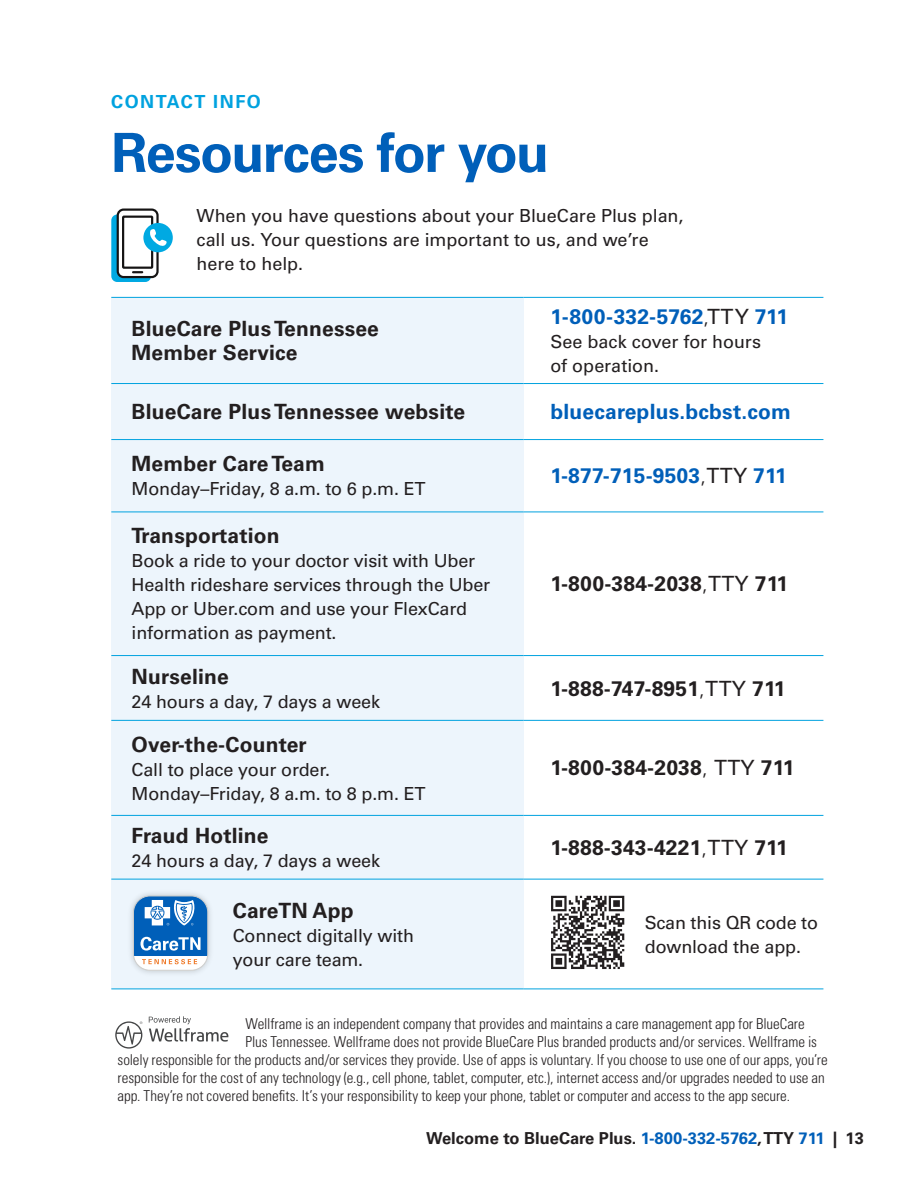
<style>
.page{position:relative;width:918px;height:1188px;background:#fff}
.page>*{position:absolute;margin:0;border:0;box-sizing:border-box;transform-origin:0 0}
.t1{font:700 54px "Univers LT Std";letter-spacing:-.03em;color:#005fb9}
.t2{font:700 21px/24.3px "Univers LT Std";letter-spacing:.01em;color:#231f20}
.t3{font:700 21px "Univers LT Std";letter-spacing:.01em;color:#005fb9}
.t4{font:18px/24px "Univers LT Std";letter-spacing:-.01em;color:#231f20}
.t5{font:700 18px "Univers LT Std";letter-spacing:.08em;color:#00a2df}
.t6{font:700 16.5px "Univers LT Std";color:#231f20}
.t7{font:300 condensed 15px "Univers LT Std";letter-spacing:-.005em;color:#231f20}
.s1{font-weight:300;color:#231f20}
.s2{font-weight:400;color:#231f20}
.s3{font-weight:300}
.s4{font-weight:400}
.s5{color:#005fb9}
</style>
<div class="page">
<div style="left:111px;top:215px;width:40px;height:67px;background:linear-gradient(to right,#00a7e1,#05abe3);border-radius:6px"></div>
<div style="left:118px;top:210px;width:40px;height:67px;background:#fff;border-radius:6px"></div>
<div style="left:117px;top:209px;width:42px;height:69px;border:2px solid #151414;border-radius:6px"></div>
<div style="left:122px;top:216px;width:31px;height:53px;border:2px solid #151414"></div>
<svg style="left:133px;top:271px;width:9px;height:2px"></svg>
<div style="left:143px;top:223px;width:30px;height:29px;background:#00a9e2;border-radius:50%"></div>
<svg style="left:150px;top:229px;width:17px;height:17px"></svg>
<div style="left:111px;top:297px;width:412px;height:87px;background:#edf5fc"></div>
<div style="left:111px;top:384px;width:412px;height:56px;background:#edf5fc"></div>
<div style="left:111px;top:440px;width:412px;height:72px;background:#edf5fc"></div>
<div style="left:111px;top:512px;width:412px;height:144px;background:#edf5fc"></div>
<div style="left:111px;top:656px;width:412px;height:64px;background:#edf5fc"></div>
<div style="left:111px;top:720px;width:412px;height:95px;background:#edf5fc"></div>
<div style="left:111px;top:815px;width:412px;height:64px;background:#edf5fc"></div>
<div style="left:111px;top:879px;width:412px;height:110px;background:#edf5fc"></div>
<hr style="left:111px;top:439px;width:412px;height:1px;background:#00a2df">
<hr style="left:111px;top:512px;width:412px;height:1px;background:#00a2df">
<hr style="left:111px;top:655px;width:412px;height:1px;background:#00a2df">
<hr style="left:111px;top:720px;width:412px;height:1px;background:#00a2df">
<hr style="left:111px;top:815px;width:412px;height:1px;background:#00a2df">
<hr style="left:111px;top:879px;width:412px;height:1px;background:#00a2df">
<hr style="left:111px;top:989px;width:412px;height:1px;background:#00a2df">
<hr style="left:111px;top:297px;width:412px;height:1px;background:#00a2df">
<hr style="left:523px;top:297px;width:300px;height:1px;background:#00a2df">
<hr style="left:111px;top:383px;width:412px;height:1px;background:#00a2df">
<hr style="left:523px;top:879px;width:300px;height:1px;background:#00a2df">
<hr style="left:523px;top:989px;width:300px;height:1px;background:#00a2df">
<hr style="left:523px;top:383px;width:300px;height:1px;background:#00a2df">
<hr style="left:523px;top:439px;width:300px;height:1px;background:#00a2df">
<hr style="left:523px;top:512px;width:300px;height:1px;background:#00a2df">
<hr style="left:523px;top:655px;width:300px;height:1px;background:#00a2df">
<hr style="left:523px;top:720px;width:300px;height:1px;background:#00a2df">
<hr style="left:523px;top:815px;width:300px;height:1px;background:#00a2df">
<svg style="left:551px;top:896px;width:73px;height:73px"></svg>
<img style="left:131px;top:893px;width:79px;height:80px">
<svg style="left:133px;top:896px;width:75px;height:74px;background:#679ccf"></svg>
<svg style="left:115px;top:1021px;width:27px;height:28px"></svg>
<svg style="left:149px;top:1016px;width:79px;height:26px"></svg>
<h2 class="t5" style="left:111px;top:91px;width:151px">CONTACT INFO</h2>
<h2 class="t1" style="left:111px;top:121px;width:439px">Resources for you</h2>
<p class="t4" style="left:196px;top:204px;width:488px">When you have questions about your BlueCare Plus plan, call us. Your questions are important to us, and we’re here to help.</p>
<p class="t2" style="left:132px;top:317px;width:249px">BlueCare Plus Tennessee<br>Member Service</p>
<p class="t3" style="left:550px;top:304px;width:239px">1-800-332-5762<span class="s1">,</span><span class="s2">TTY</span> 711</p>
<p class="t4" style="left:550px;top:330px;width:212px">See back cover for hours of operation.</p>
<p class="t2" style="left:132px;top:400px;width:335px">BlueCare Plus Tennessee website</p>
<p class="t3" style="left:550px;top:399px;width:242px">bluecareplus.bcbst.com</p>
<p class="t2" style="left:132px;top:452px;width:195px">Member Care Team</p>
<p class="t4" style="left:132px;top:477px;width:295px">Monday–Friday, 8 a.m. to 6 p.m. ET</p>
<p class="t3" style="left:550px;top:464px;width:238px">1-877-715-9503<span class="s1">,</span><span class="s2">TTY</span> 711</p>
<p class="t2" style="left:132px;top:524px;width:150px">Transportation</p>
<p class="t4" style="left:132px;top:549px;width:360px">Book a ride to your doctor visit with Uber Health rideshare services through the Uber App or Uber.com and use your FlexCard information as payment.</p>
<p class="t2" style="left:132px;top:664px;width:99px">Nurseline</p>
<p class="t4" style="left:132px;top:689px;width:250px">24 hours a day, 7 days a week</p>
<p class="t2" style="left:550px;top:572px;width:239px">1-800-384-2038<span class="s3">,</span><span class="s4">TTY</span> 711</p>
<p class="t2" style="left:550px;top:676px;width:237px">1-888-747-8951<span class="s3">,</span><span class="s4">TTY</span> 711</p>
<p class="t2" style="left:132px;top:732px;width:177px">Over-the-Counter</p>
<p class="t4" style="left:132px;top:757px;width:295px">Call to place your order.<br>Monday–Friday, 8 a.m. to 8 p.m. ET</p>
<p class="t2" style="left:550px;top:756px;width:245px">1-800-384-2038<span class="s3">,</span> <span class="s4">TTY</span> 711</p>
<p class="t2" style="left:132px;top:823px;width:139px">Fraud Hotline</p>
<p class="t4" style="left:132px;top:849px;width:250px">24 hours a day, 7 days a week</p>
<p class="t2" style="left:550px;top:835px;width:239px">1-888-343-4221<span class="s3">,</span><span class="s4">TTY</span> 711</p>
<p class="t2" style="left:233px;top:898px;width:122px">CareTN App</p>
<p class="t4" style="left:233px;top:923px;width:183px">Connect digitally with your care team.</p>
<p class="t4" style="left:645px;top:910px;width:175px">Scan this QR code to download the app.</p>
<p class="t7" style="left:245px;top:1015px;width:561px">Wellframe is an independent company that provides and maintains a care management app for BlueCare</p>
<p class="t7" style="left:245px;top:1033px;width:573px">Plus Tennessee. Wellframe does not provide BlueCare Plus branded products and/or services. Wellframe is</p>
<p class="t7" style="left:118px;top:1051px;width:712px">solely responsible for the products and/or services they provide. Use of apps is voluntary. If you choose to use one of our apps, you’re</p>
<p class="t7" style="left:118px;top:1069px;width:709px">responsible for the cost of any technology (e.g., cell phone, tablet, computer, etc.), internet access and/or upgrades needed to use an</p>
<p class="t7" style="left:118px;top:1087px;width:674px">app. They’re not covered benefits. It’s your responsibility to keep your phone, tablet or computer and access to the app secure.</p>
<p class="t6" style="left:426px;top:1129px;width:439px">Welcome to BlueCare Plus. <span class="s5">1-800-332-5762</span>,TTY <span class="s5">711</span> | 13</p>
</div>
